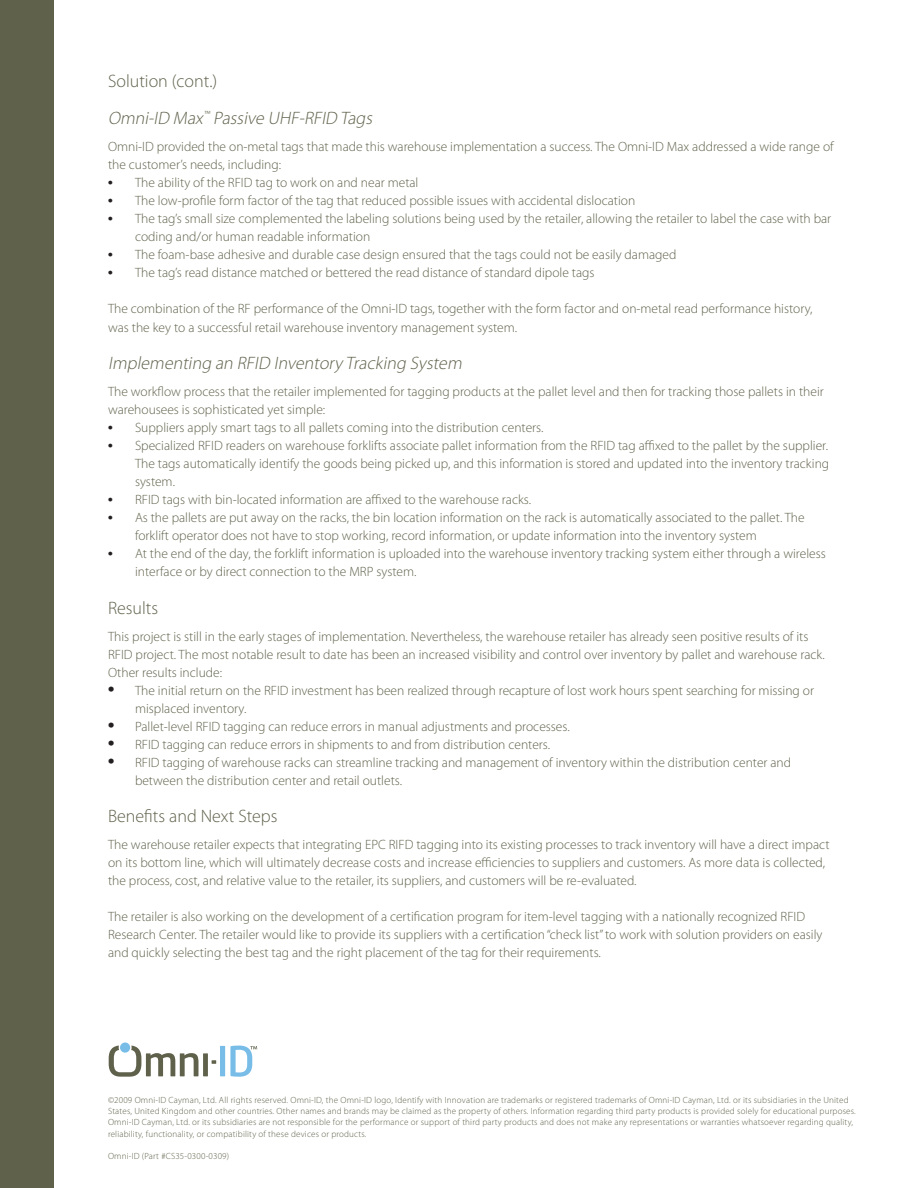
<style>
.page{position:relative;width:918px;height:1188px;background:#fff}
.page>*{position:absolute;margin:0;border:0;box-sizing:border-box;transform-origin:0 0}
.t1{font:italic 300 18px "Myriad Pro";color:#60614b}
.t2{font:300 18px "Myriad Pro";color:#60614b}
.t3{font:300 13.5px/18px "Myriad Pro";color:#60614b}
.t4{font:300 9px/11.2px "Myriad Pro";letter-spacing:.02em;color:#60614b}
.s1{font-family:"Times";font-weight:400;color:#231f20}
.s2{font-family:"Times";font-weight:400;font-size:18px;color:#231f20}
</style>
<div class="page">
<svg style="left:109px;top:1046px;width:89px;height:31px"></svg>
<div style="left:203px;top:1053px;width:5px;height:23px;background:#60614b"></div>
<svg style="left:212px;top:1060px;width:4px;height:4px"></svg>
<div style="left:220px;top:1046px;width:5px;height:30px;background:#78bde8"></div>
<svg style="left:230px;top:1046px;width:27px;height:31px"></svg>
<div style="left:120px;top:1042px;width:10px;height:11px;background:#78bde8;border-radius:50%"></div>
<div style="left:0;top:0;width:54px;height:1188px;background:#60614b"></div>
<p class="t2" style="left:108px;top:70px;width:111px">Solution (cont.)</p>
<p class="t1" style="left:108px;top:107px;width:269px">Omni-ID Max<sup>™</sup> Passive UHF-RFID Tags</p>
<p class="t3" style="left:108px;top:138px;width:727px">Omni-ID provided the on-metal tags that made this warehouse implementation a success. The Omni-ID Max addressed a wide range of the customer’s needs, including:</p>
<p class="t3" style="left:108px;top:174px;width:312px"><span class="s1">•</span> The ability of the RFID tag to work on and near metal</p>
<p class="t3" style="left:108px;top:192px;width:529px"><span class="s1">•</span> The low-profile form factor of the tag that reduced possible issues with accidental dislocation</p>
<p class="t3" style="left:135px;top:210px;width:698px;text-indent:-27px"><span class="s1">•</span> The tag’s small size complemented the labeling solutions being used by the retailer, allowing the retailer to label the case with bar coding and/or human readable information</p>
<p class="t3" style="left:108px;top:246px;width:570px"><span class="s1">•</span> The foam-base adhesive and durable case design ensured that the tags could not be easily damaged</p>
<p class="t3" style="left:108px;top:264px;width:488px"><span class="s1">•</span> The tag’s read distance matched or bettered the read distance of standard dipole tags</p>
<p class="t3" style="left:108px;top:299px;width:706px;line-height:18.8px">The combination of the RF performance of the Omni-ID tags, together with the form factor and on-metal read performance history, was the key to a successful retail warehouse inventory management system.</p>
<p class="t1" style="left:108px;top:353px;width:359px">Implementing an RFID Inventory Tracking System</p>
<p class="t3" style="left:108px;top:383px;width:717px">The workflow process that the retailer implemented for tagging products at the pallet level and then for tracking those pallets in their warehousees is sophisticated yet simple:</p>
<p class="t3" style="left:108px;top:419px;width:437px"><span class="s1">•</span> Suppliers apply smart tags to all pallets coming into the distribution centers.</p>
<p class="t3" style="left:135px;top:437px;width:696px;text-align:justify;text-indent:-27px"><span class="s1">•</span> Specialized RFID readers on warehouse forklifts associate pallet information from the RFID tag affixed to the pallet by the supplier.<br>The tags automatically identify the goods being picked up, and this information is stored and updated into the inventory tracking system.</p>
<p class="t3" style="left:108px;top:491px;width:425px"><span class="s1">•</span> RFID tags with bin-located information are affixed to the warehouse racks.</p>
<p class="t3" style="left:135px;top:509px;width:671px;text-indent:-27px"><span class="s1">•</span> As the pallets are put away on the racks, the bin location information on the rack is automatically associated to the pallet. The forklift operator does not have to stop working, record information, or update information into the inventory system</p>
<p class="t3" style="left:135px;top:545px;width:692px;text-indent:-27px"><span class="s1">•</span> At the end of the day, the forklift information is uploaded into the warehouse inventory tracking system either through a wireless interface or by direct connection to the MRP system.</p>
<p class="t2" style="left:108px;top:597px;width:52px">Results</p>
<p class="t3" style="left:108px;top:627px;width:718px">This project is still in the early stages of implementation. Nevertheless, the warehouse retailer has already seen positive results of its<br>RFID project. The most notable result to date has been an increased visibility and control over inventory by pallet and warehouse rack.<br>Other results include:</p>
<p class="t3" style="left:135px;top:681px;width:681px;text-indent:-27px"><span class="s2">•</span> The initial return on the RFID investment has been realized through recapture of lost work hours spent searching for missing or misplaced inventory.</p>
<p class="t3" style="left:108px;top:717px;width:463px"><span class="s2">•</span> Pallet-level RFID tagging can reduce errors in manual adjustments and processes.</p>
<p class="t3" style="left:108px;top:735px;width:444px"><span class="s2">•</span> RFID tagging can reduce errors in shipments to and from distribution centers.</p>
<p class="t3" style="left:135px;top:753px;width:658px;text-indent:-27px"><span class="s2">•</span> RFID tagging of warehouse racks can streamline tracking and management of inventory within the distribution center and between the distribution center and retail outlets.</p>
<p class="t2" style="left:108px;top:805px;width:171px">Benefits and Next Steps</p>
<p class="t3" style="left:108px;top:835px;width:723px">The warehouse retailer expects that integrating EPC RIFD tagging into its existing processes to track inventory will have a direct impact on its bottom line, which will ultimately decrease costs and increase efficiencies to suppliers and customers. As more data is collected, the process, cost, and relative value to the retailer, its suppliers, and customers will be re-evaluated.</p>
<p class="t3" style="left:108px;top:907px;width:716px">The retailer is also working on the development of a certification program for item-level tagging with a nationally recognized RFID<br>Research Center. The retailer would like to provide its suppliers with a certification “check list” to work with solution providers on easily and quickly selecting the best tag and the right placement of the tag for their requirements.</p>
<p class="t4" style="left:108px;top:1094px;width:749px">©2009 Omni-ID Cayman, Ltd. All rights reserved. Omni-ID, the Omni-ID logo, Identify with Innovation are trademarks or registered trademarks of Omni-ID Cayman, Ltd. or its subsidiaries in the United States, United Kingdom and other countries. Other names and brands may be claimed as the property of others. Information regarding third party products is provided solely for educational purposes.<br>Omni-ID Cayman, Ltd. or its subsidiaries are not responsible for the performance or support of third party products and does not make any representations or warranties whatsoever regarding quality, reliability, functionality, or compatibility of these devices or products.</p>
<p class="t4" style="left:108px;top:1151px;width:123px">Omni-ID (Part #CS35-0300-0309)</p>
</div>
